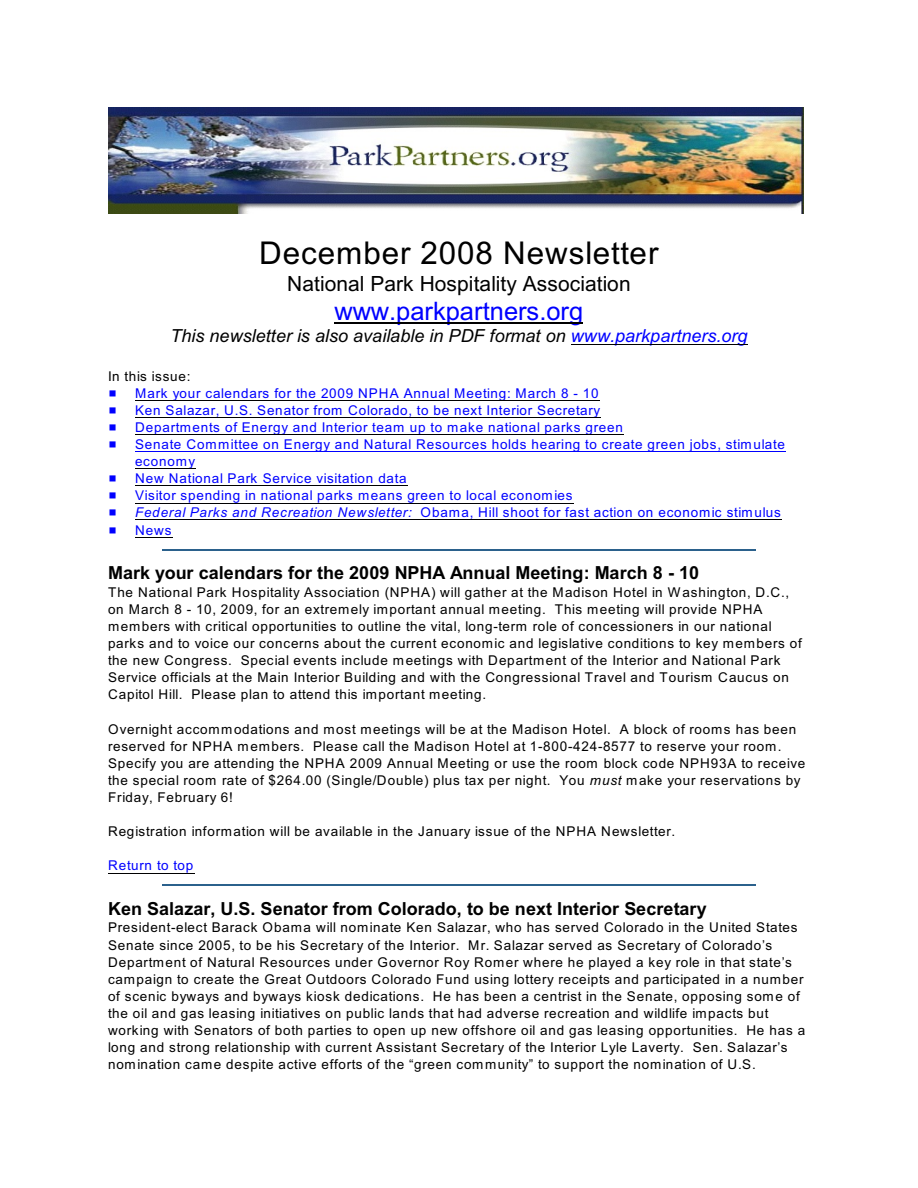
<style>
.page{position:relative;width:918px;height:1188px;background:#fff}
.page>*{position:absolute;margin:0;border:0;box-sizing:border-box;transform-origin:0 0}
.t1{font:31.35px "Arial";letter-spacing:.03em;color:#000}
.t2{font:25.5px "Arial";color:#00f}
.t3{font:21px "Arial";letter-spacing:.005em;color:#000}
.t4{font:700 18px "Arial";letter-spacing:.005em;color:#000}
.t5{font:italic 18px "Arial";color:#000}
.t6{font:13.5px/17.1px "Arial";letter-spacing:.055em;color:#000}
.t7{font:13.5px/17.1px "Arial";letter-spacing:.055em;color:#00f}
.s1{color:#00f}
.s2{font-style:italic}
</style>
<div class="page">
<img style="left:108px;top:108px;width:696px;height:105px">
<hr style="left:335px;top:323px;width:248px;height:1px;background:#000">
<hr style="left:571px;top:344px;width:177px;height:1px;background:#000">
<hr style="left:135px;top:400px;width:464px;height:1px;background:#000">
<hr style="left:135px;top:417px;width:466px;height:1px;background:#000">
<hr style="left:135px;top:434px;width:489px;height:1px;background:#000">
<hr style="left:135px;top:451px;width:651px;height:1px;background:#00f">
<hr style="left:135px;top:468px;width:60px;height:1px;background:#000">
<hr style="left:135px;top:486px;width:272px;height:1px;background:#000">
<hr style="left:135px;top:503px;width:438px;height:1px;background:#000">
<hr style="left:135px;top:519px;width:647px;height:1px;background:#000">
<hr style="left:135px;top:537px;width:37px;height:1px;background:#000">
<hr style="left:108px;top:873px;width:86px;height:1px;background:#000">
<hr style="left:162px;top:549px;width:594px;height:2px;background:#2b618c">
<hr style="left:162px;top:884px;width:594px;height:2px;background:#2b618c">
<h1 class="t1" style="left:259px;top:241px;width:401px">December 2008 Newsletter</h1>
<h3 class="t3" style="left:287px;top:276px;width:345px">National Park Hospitality Association</h3>
<h2 class="t2" style="left:335px;top:301px;width:250px">www.parkpartners.org</h2>
<h3 class="t5" style="left:170px;top:329px;width:579px">This newsletter is also available in PDF format on <span class="s1">www.parkpartners.org</span></h3>
<p class="t6" style="left:108px;top:368px;width:84px">In this issue:</p>
<p class="t7" style="left:135px;top:386px;width:651px">Mark your calendars for the 2009 NPHA Annual Meeting: March 8 - 10<br>Ken Salazar, U.S. Senator from Colorado, to be next Interior Secretary<br>Departments of Energy and Interior team up to make national parks green<br>Senate Committee on Energy and Natural Resources holds hearing to create green jobs, stimulate economy<br>New National Park Service visitation data<br>Visitor spending in national parks means green to local economies<br><span class="s2">Federal Parks and Recreation Newsletter:</span> Obama, Hill shoot for fast action on economic stimulus News</p>
<h3 class="t4" style="left:108px;top:566px;width:593px">Mark your calendars for the 2009 NPHA Annual Meeting: March 8 - 10</h3>
<p class="t6" style="left:108px;top:585px;width:696px">The National Park Hospitality Association (NPHA) will gather at the Madison Hotel in Washington, D.C., on March 8 - 10, 2009, for an extremely important annual meeting. This meeting will provide NPHA members with critical opportunities to outline the vital, long-term role of concessioners in our national parks and to voice our concerns about the current economic and legislative conditions to key members of the new Congress. Special events include meetings with Department of the Interior and National Park Service officials at the Main Interior Building and with the Congressional Travel and Tourism Caucus on Capitol Hill. Please plan to attend this important meeting.</p>
<p class="t6" style="left:108px;top:721px;width:699px">Overnight accommodations and most meetings will be at the Madison Hotel. A block of rooms has been reserved for NPHA members. Please call the Madison Hotel at 1-800-424-8577 to reserve your room.<br>Specify you are attending the NPHA 2009 Annual Meeting or use the room block code NPH93A to receive the special room rate of $264.00 (Single/Double) plus tax per night. You <span class="s2">must</span> make your reservations by Friday, February 6!</p>
<p class="t6" style="left:108px;top:824px;width:569px">Registration information will be available in the January issue of the NPHA Newsletter.</p>
<p class="t7" style="left:108px;top:858px;width:87px">Return to top</p>
<h3 class="t4" style="left:108px;top:901px;width:600px">Ken Salazar, U.S. Senator from Colorado, to be next Interior Secretary</h3>
<p class="t6" style="left:108px;top:920px;width:699px">President-elect Barack Obama will nominate Ken Salazar, who has served Colorado in the United States Senate since 2005, to be his Secretary of the Interior. Mr. Salazar served as Secretary of Colorado’s Department of Natural Resources under Governor Roy Romer where he played a key role in that state’s campaign to create the Great Outdoors Colorado Fund using lottery receipts and participated in a number of scenic byways and byways kiosk dedications. He has been a centrist in the Senate, opposing some of the oil and gas leasing initiatives on public lands that had adverse recreation and wildlife impacts but working with Senators of both parties to open up new offshore oil and gas leasing opportunities. He has a long and strong relationship with current Assistant Secretary of the Interior Lyle Laverty. Sen. Salazar’s nomination came despite active efforts of the “green community” to support the nomination of U.S.</p>
</div>
